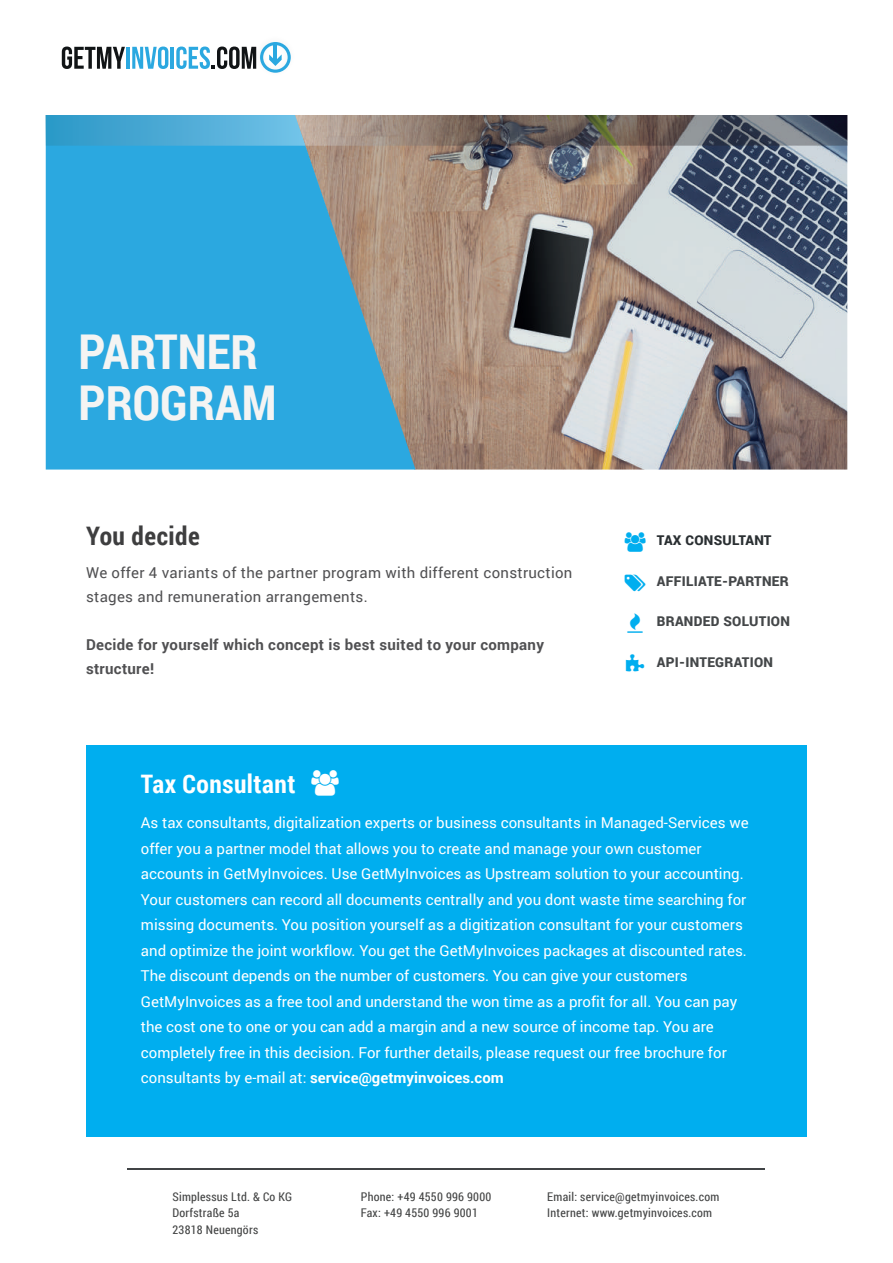
<style>
.page{position:relative;width:893px;height:1263px;background:#fff}
.page>*{position:absolute;margin:0;border:0;box-sizing:border-box;transform-origin:0 0}
.t1{font:700 48px/51px "Roboto Condensed";color:#f4f4f3}
.t2{font:700 25.5px "Roboto Condensed";letter-spacing:.02em;color:#fff}
.t3{font:700 25.5px "Roboto Condensed";letter-spacing:.02em;color:#3e3e3f}
.t4{font:15px/25.5px "Roboto";color:#fff}
.t5{font:15px/24px "Roboto";letter-spacing:.02em;color:#505052}
.t6{font:700 15px/24px "Roboto";letter-spacing:.02em;color:#505052}
.t7{font:900 13.5px "Roboto";letter-spacing:.02em;color:#444749}
.t8{font:900 13.5px "Roboto";letter-spacing:.02em;color:#2a2f32}
.t9{font:12px/16.5px "Roboto Condensed";letter-spacing:.02em;color:#434444}
.s1{font-weight:700}
</style>
<div class="page">
<div style="left:87px;top:746px;width:720px;height:391px;background:#00aeef"></div>
<img style="left:416px;top:146px;width:431px;height:324px">
<svg style="left:46px;top:146px;width:370px;height:324px;background:#3fa5d1"></svg>
<svg style="left:45px;top:115px;width:803px;height:31px;background:#67808c"></svg>
<hr style="left:128px;top:1168px;width:637px;height:1px;background:#414446">
<svg style="left:62px;top:47px;width:63px;height:22px"></svg>
<hr style="left:126px;top:47px;width:4px;height:22px;background:#2ba8e0">
<svg style="left:132px;top:47px;width:36px;height:22px"></svg>
<hr style="left:171px;top:47px;width:3px;height:22px;background:#2ba8e0">
<svg style="left:176px;top:42px;width:115px;height:31px"></svg>
<h1 class="t1" style="left:79px;top:324px;width:199px">PARTNER<br>PROGRAM</h1>
<h2 class="t3" style="left:86px;top:518px;width:115px">You decide</h2>
<p class="t5" style="left:86px;top:560px;width:488px">We offer 4 variants of the partner program with different construction stages and remuneration arrangements.</p>
<p class="t6" style="left:86px;top:632px;width:459px">Decide for yourself which concept is best suited to your company structure!</p>
<h2 class="t2" style="left:141px;top:766px;width:156px">Tax Consultant</h2>
<p class="t8" style="left:657px;top:531px;width:116px">TAX CONSULTANT</p>
<p class="t7" style="left:657px;top:571px;width:133px">AFFILIATE-PARTNER</p>
<p class="t7" style="left:657px;top:612px;width:135px">BRANDED SOLUTION</p>
<p class="t7" style="left:657px;top:652px;width:118px">API-INTEGRATION</p>
<p class="t4" style="left:141px;top:809px;width:609px">As tax consultants, digitalization experts or business consultants in Managed-Services we offer you a partner model that allows you to create and manage your own customer accounts in GetMyInvoices. Use GetMyInvoices as Upstream solution to your accounting.<br>Your customers can record all documents centrally and you dont waste time searching for missing documents. You position yourself as a digitization consultant for your customers and optimize the joint workflow. You get the GetMyInvoices packages at discounted rates.<br>The discount depends on the number of customers. You can give your customers GetMyInvoices as a free tool and understand the won time as a profit for all. You can pay the cost one to one or you can add a margin and a new source of income tap. You are completely free in this decision. For further details, please request our free brochure for consultants by e-mail at: <span class="s1">service@getmyinvoices.com</span></p>
<p class="t9" style="left:172px;top:1188px;width:121px">Simplessus Ltd. &amp; Co KG<br>Dorfstraße 5a<br>23818 Neuengörs</p>
<p class="t9" style="left:361px;top:1188px;width:132px">Phone: +49 4550 996 9000<br>Fax: +49 4550 996 9001</p>
<p class="t9" style="left:547px;top:1188px;width:174px">Email: service@getmyinvoices.com<br>Internet: www.getmyinvoices.com</p>
</div>
